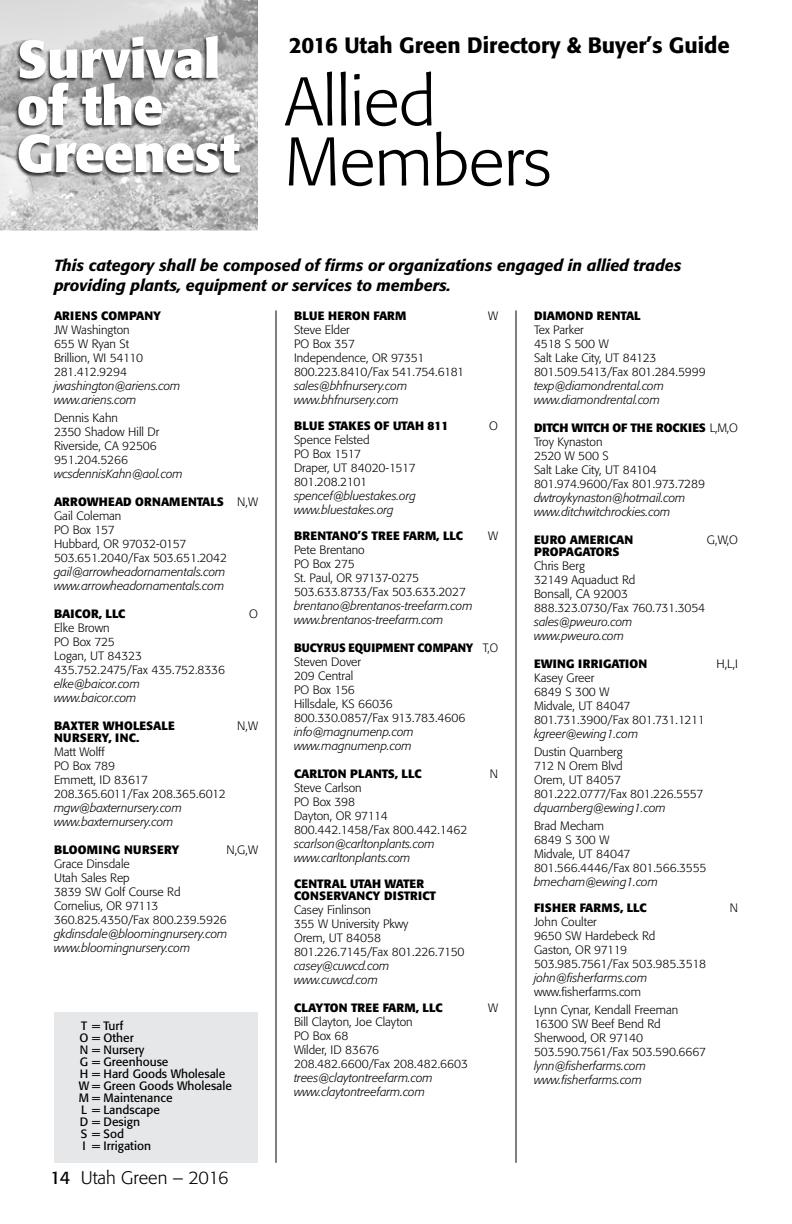
<style>
.page{position:relative;width:792px;height:1224px;background:#fff}
.page>*{position:absolute;margin:0;border:0;box-sizing:border-box;transform-origin:0 0}
.t1{font:300 68px/60px "Formata";letter-spacing:-.005em;color:#000}
.t2{font:700 52.8px/47.2px "Formata";letter-spacing:-.01em;color:#fff}
.t3{font:500 22px "Formata";color:#000}
.t4{font:300 18px "Formata";color:#000}
.t5{font:italic 500 16px/20px "Formata";color:#000}
.t6{font:300 12px/14px "Formata";color:#000}
.t7{font:italic 300 12px/14px "Formata";color:#000}
.t8{font:700 12px/12px "Formata";color:#000}
.t9{font:12px "Formata";color:#000}
.t10{font:700 12px "Formata";letter-spacing:.02em;color:#000}
.t11{font:300 12px/14px "Formata";color:#000;scale:.95 1}
.s1{font-weight:700}
.s2{font-weight:400}
</style>
<div class="page">
<img style="left:0;top:0;width:258px;height:230px">
<img style="left:14px;top:35px;width:227px;height:142px">
<hr style="left:276px;top:310px;width:1px;height:853px;background:#000">
<hr style="left:516px;top:310px;width:1px;height:853px;background:#000">
<div style="left:54px;top:1012px;width:204px;height:151px;background:#e6e7e8"></div>
<h2 class="t2" style="left:17px;top:35px;width:225px">Survival of the<br>Greenest</h2>
<h3 class="t3" style="left:289px;top:32px;width:442px">2016 Utah Green Directory &amp; Buyer’s Guide</h3>
<h1 class="t1" style="left:285px;top:72px;width:268px">Allied<br>Members</h1>
<h3 class="t5" style="left:54px;top:256px;width:629px">This category shall be composed of firms or organizations engaged in allied trades providing plants, equipment or services to members.</h3>
<p class="t10" style="left:54px;top:308px;width:109px">ARIENS COMPANY</p>
<p class="t6" style="left:54px;top:323px;width:91px">JW Washington<br>655 W Ryan St<br>Brillion, WI 54110<br>281.412.9294</p>
<p class="t7" style="left:54px;top:379px;width:128px">jwashington@ariens.com www.ariens.com</p>
<p class="t6" style="left:54px;top:411px;width:107px">Dennis Kahn<br>2350 Shadow Hill Dr<br>Riverside, CA 92506<br>951.204.5266</p>
<p class="t7" style="left:54px;top:467px;width:130px">wcsdennisKahn@aol.com</p>
<p class="t6" style="left:54px;top:495px;width:206px"><span class="s1">ARROWHEAD ORNAMENTALS</span> N,W<br>Gail Coleman<br>PO Box 157<br>Hubbard, OR 97032-0157<br>503.651.2040/Fax 503.651.2042</p>
<p class="t7" style="left:54px;top:565px;width:173px">gail@arrowheadornamentals.com www.arrowheadornamentals.com</p>
<p class="t8" style="left:54px;top:608px;width:73px">BAICOR, LLC</p>
<p class="t6" style="left:249px;top:607px;width:10px">O</p>
<p class="t6" style="left:54px;top:621px;width:173px">Elke Brown<br>PO Box 725<br>Logan, UT 84323<br>435.752.2475/Fax 435.752.8336</p>
<p class="t7" style="left:54px;top:677px;width:88px">elke@baicor.com www.baicor.com</p>
<p class="t8" style="left:54px;top:720px;width:122px">BAXTER WHOLESALE</p>
<p class="t6" style="left:237px;top:719px;width:22px">N,W</p>
<p class="t10" style="left:54px;top:730px;width:87px">NURSERY, INC.</p>
<p class="t6" style="left:54px;top:745px;width:173px">Matt Wolff<br>PO Box 789<br>Emmett, ID 83617<br>208.365.6011/Fax 208.365.6012</p>
<p class="t7" style="left:54px;top:801px;width:130px">mgw@baxternursery.com www.baxternursery.com</p>
<p class="t10" style="left:54px;top:842px;width:127px">BLOOMING NURSERY</p>
<p class="t6" style="left:227px;top:843px;width:33px">N,G,W</p>
<p class="t6" style="left:54px;top:857px;width:174px">Grace Dinsdale<br>Utah Sales Rep<br>3839 SW Golf Course Rd<br>Cornelius, OR 97113<br>360.825.4350/Fax 800.239.5926</p>
<p class="t7" style="left:54px;top:927px;width:175px">gkdinsdale@bloomingnursery.com www.bloomingnursery.com</p>
<p class="t9" style="left:81px;top:1018px;width:44px">T = Turf</p>
<p class="t9" style="left:80px;top:1030px;width:56px">O = Other</p>
<p class="t9" style="left:80px;top:1042px;width:66px">N = Nursery</p>
<p class="t9" style="left:80px;top:1054px;width:90px">G = Greenhouse</p>
<p class="t9" style="left:80px;top:1066px;width:147px">H = Hard Goods Wholesale</p>
<p class="t9" style="left:79px;top:1078px;width:155px">W = Green Goods Wholesale</p>
<p class="t9" style="left:79px;top:1090px;width:95px">M = Maintenance</p>
<p class="t9" style="left:81px;top:1102px;width:80px">L = Landscape</p>
<p class="t9" style="left:80px;top:1114px;width:62px">D = Design</p>
<p class="t9" style="left:81px;top:1126px;width:45px">S = Sod</p>
<p class="t9" style="left:82px;top:1138px;width:70px">I = Irrigation</p>
<h3 class="t4" style="left:50px;top:1167px;width:180px"><span class="s2">14</span> Utah Green – 2016</h3>
<p class="t10" style="left:294px;top:308px;width:114px">BLUE HERON FARM</p>
<p class="t6" style="left:488px;top:309px;width:11px">W</p>
<p class="t6" style="left:294px;top:323px;width:172px">Steve Elder<br>PO Box 357<br>Independence, OR 97351<br>800.223.8410/Fax 541.754.6181</p>
<p class="t7" style="left:294px;top:379px;width:115px">sales@bhfnursery.com www.bhfnursery.com</p>
<p class="t8" style="left:294px;top:420px;width:156px">BLUE STAKES OF UTAH 811</p>
<p class="t6" style="left:489px;top:419px;width:10px">O</p>
<p class="t6" style="left:294px;top:433px;width:123px">Spence Felsted<br>PO Box 1517<br>Draper, UT 84020-1517<br>801.208.2101</p>
<p class="t7" style="left:294px;top:489px;width:124px">spencef@bluestakes.org www.bluestakes.org</p>
<p class="t8" style="left:294px;top:530px;width:171px">BRENTANO’S TREE FARM, LLC</p>
<p class="t6" style="left:488px;top:529px;width:11px">W</p>
<p class="t6" style="left:294px;top:543px;width:174px">Pete Brentano<br>PO Box 275<br>St. Paul, OR 97137-0275<br>503.633.8733/Fax 503.633.2027</p>
<p class="t7" style="left:294px;top:599px;width:180px">brentano@brentanos-treefarm.com www.brentanos-treefarm.com</p>
<p class="t11" style="left:294px;top:641px;width:216px"><span class="s1">BUCYRUS EQUIPMENT COMPANY</span> T,O<br>Steven Dover<br>209 Central<br>PO Box 156<br>Hillsdale, KS 66036<br>800.330.0857/Fax 913.783.4606</p>
<p class="t7" style="left:294px;top:725px;width:121px">info@magnumenp.com www.magnumenp.com</p>
<p class="t8" style="left:294px;top:768px;width:129px">CARLTON PLANTS, LLC</p>
<p class="t6" style="left:490px;top:767px;width:10px">N</p>
<p class="t6" style="left:294px;top:781px;width:175px">Steve Carlson<br>PO Box 398<br>Dayton, OR 97114<br>800.442.1458/Fax 800.442.1462</p>
<p class="t7" style="left:294px;top:837px;width:142px">scarlson@carltonplants.com www.carltonplants.com</p>
<p class="t8" style="left:294px;top:878px;width:144px">CENTRAL UTAH WATER<br>CONSERVANCY DISTRICT</p>
<p class="t6" style="left:294px;top:903px;width:172px">Casey Finlinson<br>355 W University Pkwy<br>Orem, UT 84058<br>801.226.7145/Fax 801.226.7150</p>
<p class="t7" style="left:294px;top:959px;width:97px">casey@cuwcd.com www.cuwcd.com</p>
<p class="t8" style="left:294px;top:1002px;width:150px">CLAYTON TREE FARM, LLC</p>
<p class="t6" style="left:488px;top:1001px;width:11px">W</p>
<p class="t6" style="left:294px;top:1015px;width:176px">Bill Clayton, Joe Clayton<br>PO Box 68<br>Wilder, ID 83676<br>208.482.6600/Fax 208.482.6603</p>
<p class="t7" style="left:294px;top:1071px;width:140px">trees@claytontreefarm.com www.claytontreefarm.com</p>
<p class="t10" style="left:534px;top:308px;width:108px">DIAMOND RENTAL</p>
<p class="t6" style="left:534px;top:323px;width:173px">Tex Parker<br>4518 S 500 W<br>Salt Lake City, UT 84123<br>801.509.5413/Fax 801.284.5999</p>
<p class="t7" style="left:534px;top:379px;width:132px">texp@diamondrental.com www.diamondrental.com</p>
<p class="t6" style="left:534px;top:421px;width:206px"><span class="s1">DITCH WITCH OF THE ROCKIES</span> L,M,O<br>Troy Kynaston<br>2520 W 500 S<br>Salt Lake City, UT 84104<br>801.974.9600/Fax 801.973.7289</p>
<p class="t7" style="left:534px;top:491px;width:153px">dwtroykynaston@hotmail.com www.ditchwitchrockies.com</p>
<p class="t10" style="left:534px;top:532px;width:101px">EURO AMERICAN</p>
<p class="t6" style="left:707px;top:533px;width:33px">G,W,O</p>
<p class="t8" style="left:534px;top:546px;width:87px">PROPAGATORS</p>
<p class="t6" style="left:534px;top:559px;width:173px">Chris Berg<br>32149 Aquaduct Rd<br>Bonsall, CA 92003<br>888.323.0730/Fax 760.731.3054</p>
<p class="t7" style="left:534px;top:615px;width:100px">sales@pweuro.com www.pweuro.com</p>
<p class="t10" style="left:534px;top:656px;width:115px">EWING IRRIGATION</p>
<p class="t6" style="left:717px;top:657px;width:23px">H,L,I</p>
<p class="t6" style="left:534px;top:671px;width:172px">Kasey Greer<br>6849 S 300 W<br>Midvale, UT 84047<br>801.731.3900/Fax 801.731.1211</p>
<p class="t7" style="left:534px;top:727px;width:106px">kgreer@ewing1.com</p>
<p class="t6" style="left:534px;top:745px;width:171px">Dustin Quarnberg<br>712 N Orem Blvd<br>Orem, UT 84057<br>801.222.0777/Fax 801.226.5557</p>
<p class="t7" style="left:534px;top:801px;width:133px">dquarnberg@ewing1.com</p>
<p class="t6" style="left:534px;top:819px;width:174px">Brad Mecham<br>6849 S 300 W<br>Midvale, UT 84047<br>801.566.4446/Fax 801.566.3555</p>
<p class="t7" style="left:534px;top:875px;width:125px">bmecham@ewing1.com</p>
<p class="t10" style="left:534px;top:900px;width:114px">FISHER FARMS, LLC</p>
<p class="t6" style="left:730px;top:901px;width:10px">N</p>
<p class="t6" style="left:534px;top:915px;width:174px">John Coulter<br>9650 SW Hardebeck Rd<br>Gaston, OR 97119<br>503.985.7561/Fax 503.985.3518</p>
<p class="t7" style="left:534px;top:971px;width:115px">john@fisherfarms.com</p>
<p class="t6" style="left:534px;top:983px;width:146px;line-height:18px">www.fisherfarms.com<br>Lynn Cynar, Kendall Freeman</p>
<p class="t6" style="left:534px;top:1017px;width:174px">16300 SW Beef Bend Rd<br>Sherwood, OR 97140<br>503.590.7561/Fax 503.590.6667</p>
<p class="t7" style="left:534px;top:1059px;width:114px">lynn@fisherfarms.com www.fisherfarms.com</p>
</div>
